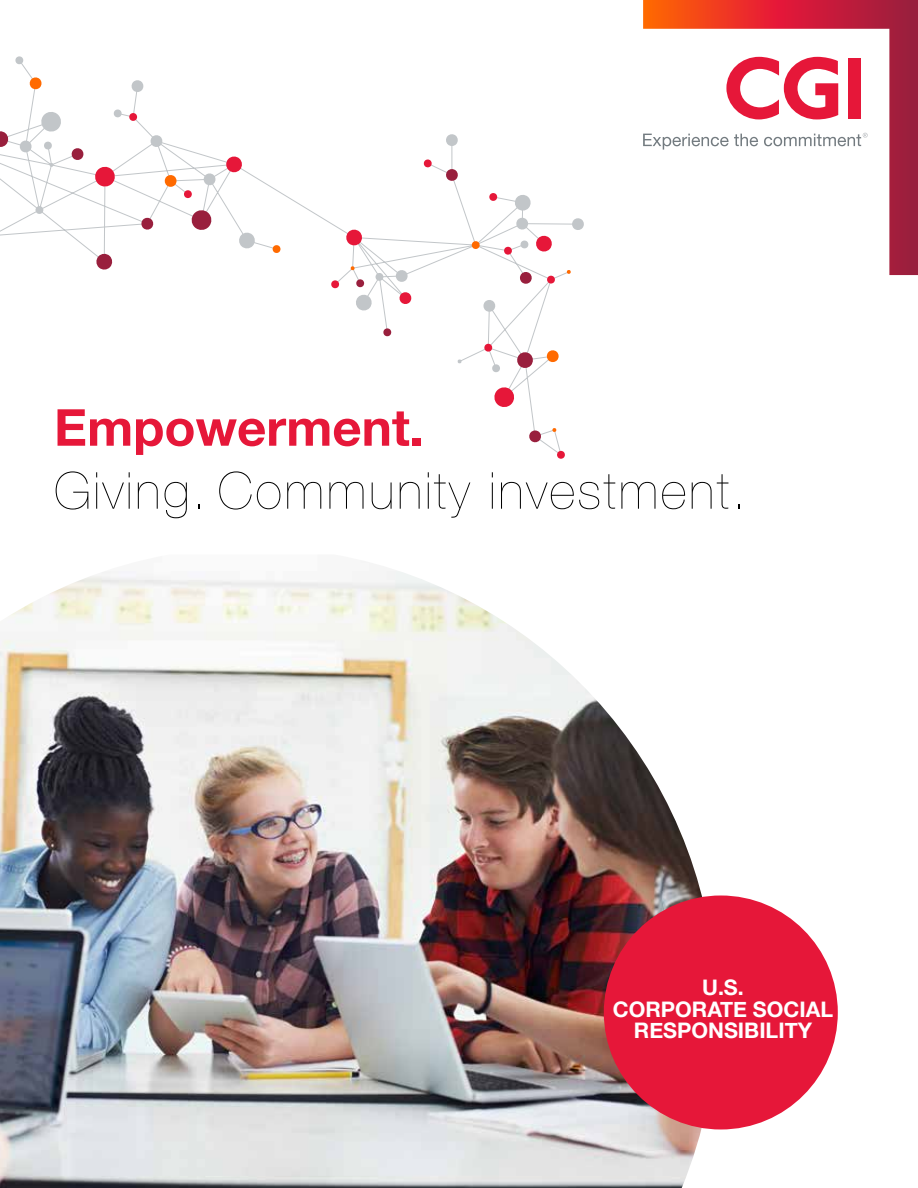
<style>
.page{position:relative;width:918px;height:1188px;background:#fff}
.page>*{position:absolute;margin:0;border:0;box-sizing:border-box;transform-origin:0 0}
.t1{font:200 51px "Helvetica Neue";letter-spacing:.05em;color:#000}
.t2{font:700 51px "Helvetica Neue";color:#e61739}
.t3{font:700 21.45px/21.5px "Helvetica Neue";color:#fff;text-align:center}
</style>
<div class="page">
<img style="left:0;top:571px;width:716px;height:617px">
<svg style="left:643px;top:0;width:275px;height:275px"></svg>
<svg style="left:643px;top:134px;width:115px;height:16px"></svg>
<svg style="left:764px;top:133px;width:104px;height:13px"></svg>
<svg style="left:726px;top:57px;width:112px;height:62px"></svg>
<div style="left:848px;top:58px;width:13px;height:60px;background:#e61739"></div>
<svg style="left:0;top:65px;width:571px;height:388px"></svg>
<svg style="left:40px;top:111px;width:22px;height:22px"></svg>
<svg style="left:94px;top:166px;width:22px;height:22px"></svg>
<svg style="left:225px;top:156px;width:18px;height:17px"></svg>
<svg style="left:345px;top:229px;width:18px;height:17px"></svg>
<svg style="left:514px;top:194px;width:17px;height:17px"></svg>
<svg style="left:483px;top:299px;width:13px;height:13px"></svg>
<svg style="left:493px;top:386px;width:22px;height:22px"></svg>
<svg style="left:35px;top:206px;width:9px;height:8px"></svg>
<svg style="left:15px;top:56px;width:9px;height:9px"></svg>
<svg style="left:184px;top:190px;width:8px;height:9px"></svg>
<svg style="left:272px;top:245px;width:9px;height:8px"></svg>
<svg style="left:131px;top:80px;width:13px;height:13px"></svg>
<svg style="left:331px;top:280px;width:9px;height:9px"></svg>
<svg style="left:423px;top:159px;width:9px;height:9px"></svg>
<svg style="left:519px;top:271px;width:13px;height:13px"></svg>
<svg style="left:546px;top:350px;width:13px;height:13px"></svg>
<svg style="left:529px;top:430px;width:13px;height:13px"></svg>
<svg style="left:399px;top:292px;width:13px;height:13px"></svg>
<svg style="left:19px;top:140px;width:13px;height:13px"></svg>
<svg style="left:0;top:130px;width:9px;height:18px"></svg>
<svg style="left:29px;top:77px;width:13px;height:13px"></svg>
<svg style="left:44px;top:141px;width:8px;height:9px"></svg>
<svg style="left:49px;top:163px;width:5px;height:4px"></svg>
<svg style="left:71px;top:148px;width:13px;height:13px"></svg>
<svg style="left:96px;top:253px;width:17px;height:17px"></svg>
<svg style="left:141px;top:217px;width:13px;height:13px"></svg>
<svg style="left:164px;top:174px;width:13px;height:13px"></svg>
<svg style="left:191px;top:209px;width:21px;height:22px"></svg>
<svg style="left:238px;top:232px;width:18px;height:17px"></svg>
<svg style="left:203px;top:173px;width:13px;height:13px"></svg>
<svg style="left:150px;top:135px;width:13px;height:13px"></svg>
<svg style="left:129px;top:113px;width:9px;height:8px"></svg>
<svg style="left:113px;top:109px;width:9px;height:9px"></svg>
<svg style="left:355px;top:294px;width:18px;height:17px"></svg>
<svg style="left:445px;top:134px;width:13px;height:13px"></svg>
<svg style="left:445px;top:168px;width:13px;height:14px"></svg>
<svg style="left:489px;top:193px;width:9px;height:8px"></svg>
<svg style="left:516px;top:217px;width:13px;height:13px"></svg>
<svg style="left:535px;top:235px;width:18px;height:17px"></svg>
<svg style="left:571px;top:218px;width:13px;height:12px"></svg>
<svg style="left:520px;top:240px;width:9px;height:9px"></svg>
<svg style="left:504px;top:246px;width:8px;height:9px"></svg>
<svg style="left:471px;top:241px;width:9px;height:8px"></svg>
<svg style="left:547px;top:275px;width:8px;height:9px"></svg>
<svg style="left:567px;top:270px;width:4px;height:4px"></svg>
<svg style="left:552px;top:428px;width:5px;height:4px"></svg>
<svg style="left:457px;top:359px;width:5px;height:5px"></svg>
<svg style="left:484px;top:343px;width:9px;height:9px"></svg>
<svg style="left:492px;top:364px;width:8px;height:9px"></svg>
<svg style="left:516px;top:351px;width:18px;height:18px"></svg>
<svg style="left:557px;top:450px;width:8px;height:9px"></svg>
<svg style="left:350px;top:266px;width:5px;height:4px"></svg>
<svg style="left:356px;top:279px;width:9px;height:9px"></svg>
<svg style="left:375px;top:273px;width:9px;height:8px"></svg>
<svg style="left:395px;top:269px;width:13px;height:14px"></svg>
<svg style="left:383px;top:328px;width:9px;height:9px"></svg>
<div style="left:604px;top:896px;width:234px;height:234px;background:#e61739;border-radius:50%"></div>
<h1 class="t2" style="left:54px;top:388px;width:372px">Empowerment.</h1>
<h1 class="t1" style="left:54px;top:451px;width:693px">Giving. Community investment.</h1>
<p class="t3" style="left:613px;top:977px;width:222px">U.S.<br>CORPORATE SOCIAL<br>RESPONSIBILITY</p>
</div>
